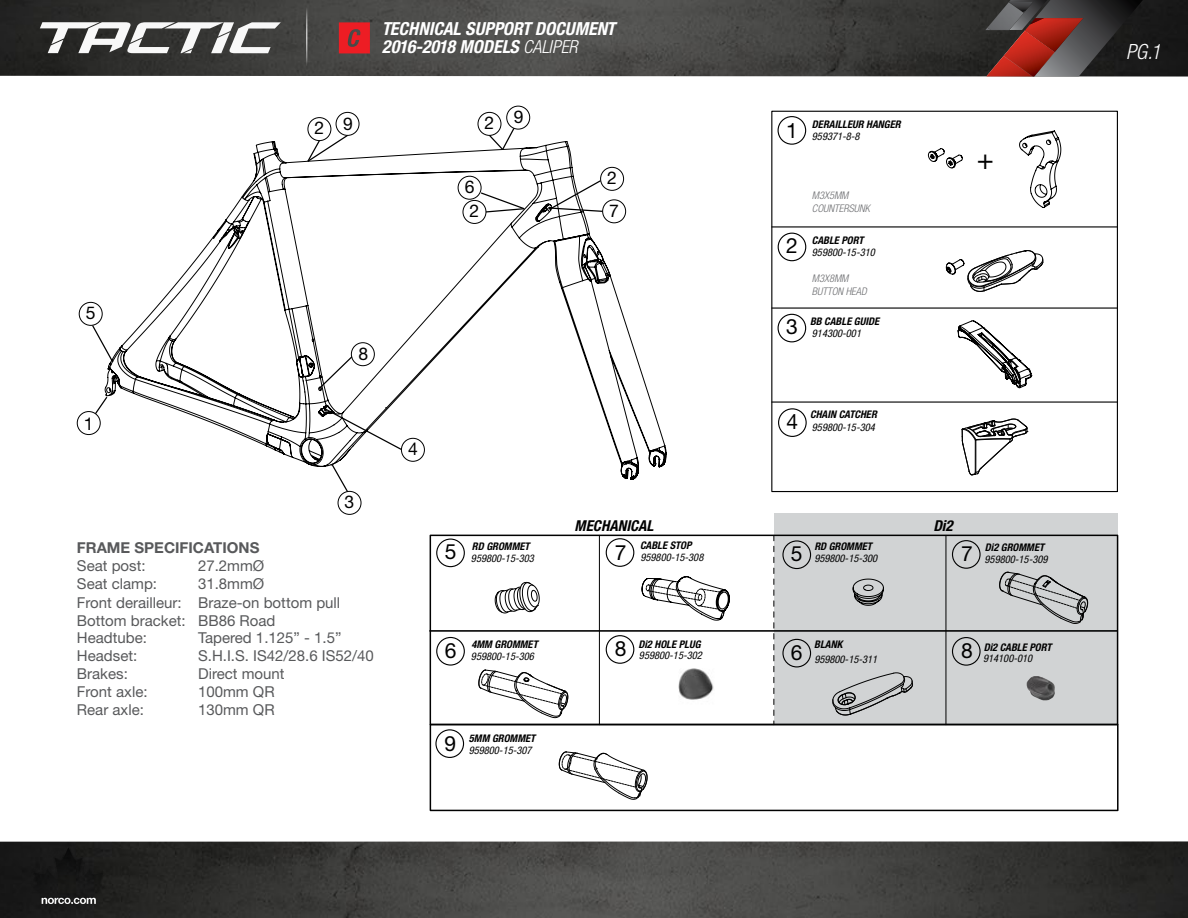
<style>
.page{position:relative;width:1188px;height:918px;background:#fff}
.page>*{position:absolute;margin:0;border:0;box-sizing:border-box;transform-origin:0 0}
.t1{font:28.5px "Helvetica Neue LT Std";color:#000}
.t2{font:21px "Helvetica Neue LT Std";color:#000}
.t3{font:italic 300 condensed 21px "Helvetica Neue LT Std";color:#fff}
.t4{font:italic 700 condensed 18px/18px "Helvetica Neue LT Std";color:#fff}
.t5{font:17.55px/24.2px "Helvetica Neue LT Std";color:#000}
.t6{font:15px/17.9px "Helvetica Neue LT Std";color:#58595b}
.t7{font:700 15px "Helvetica Neue LT Std";color:#58595b}
.t8{font:italic 700 condensed 15px "Helvetica Neue LT Std";color:#000}
.t9{font:italic condensed 10.5px "Helvetica Neue LT Std";color:#000}
.t10{font:italic 700 condensed 10.5px "Helvetica Neue LT Std";color:#000}
.t11{font:italic 300 condensed 10.5px/12.6px "Helvetica Neue LT Std";color:#6d6e71}
.s1{font-weight:300}
.s2{font-weight:400;font-style:normal;font-stretch:normal;font-size:21px}
</style>
<div class="page">
<img style="left:0;top:0;width:1188px;height:77px">
<hr style="left:307px;top:7px;width:1px;height:59px;background:#fff">
<svg style="left:985px;top:0;width:169px;height:77px;background:#533432"></svg>
<img style="left:0;top:841px;width:1188px;height:77px">
<img style="left:15px;top:841px;width:105px;height:77px">
<div style="left:774px;top:514px;width:343px;height:211px;background:#d1d3d4"></div>
<div style="left:430px;top:724px;width:689px;height:87px;border:2px solid #010101"></div>
<div style="left:435px;top:729px;width:29px;height:29px;border:1px solid #010101;border-radius:50%"></div>
<svg style="left:559px;top:751px;width:89px;height:49px"></svg>
<div style="left:430px;top:535px;width:688px;height:190px;border:2px solid #010101"></div>
<hr style="left:430px;top:630px;width:687px;height:2px;background:#010101">
<div style="left:436px;top:637px;width:29px;height:29px;border:1px solid #010101;border-radius:50%"></div>
<div style="left:436px;top:539px;width:29px;height:28px;border:1px solid #010101;border-radius:50%"></div>
<svg style="left:495px;top:582px;width:45px;height:32px"></svg>
<svg style="left:478px;top:670px;width:90px;height:48px"></svg>
<svg style="left:853px;top:579px;width:31px;height:27px"></svg>
<svg style="left:773px;top:535px;width:1px;height:190px"></svg>
<svg style="left:832px;top:672px;width:81px;height:43px"></svg>
<svg style="left:999px;top:572px;width:89px;height:52px"></svg>
<svg style="left:104px;top:141px;width:563px;height:339px"></svg>
<div style="left:77px;top:411px;width:24px;height:24px;border:1px solid #010101;border-radius:50%"></div>
<div style="left:338px;top:491px;width:24px;height:24px;border:1px solid #010101;border-radius:50%"></div>
<div style="left:401px;top:438px;width:24px;height:24px;border:1px solid #010101;border-radius:50%"></div>
<div style="left:458px;top:176px;width:24px;height:24px;border:1px solid #010101;border-radius:50%"></div>
<svg style="left:94px;top:395px;width:15px;height:20px"></svg>
<div style="left:463px;top:200px;width:23px;height:24px;border:1px solid #010101;border-radius:50%"></div>
<div style="left:478px;top:112px;width:23px;height:24px;border:1px solid #010101;border-radius:50%"></div>
<div style="left:307px;top:117px;width:24px;height:24px;border:1px solid #010101;border-radius:50%"></div>
<div style="left:600px;top:167px;width:24px;height:24px;border:1px solid #010101;border-radius:50%"></div>
<svg style="left:330px;top:463px;width:19px;height:30px"></svg>
<svg style="left:550px;top:179px;width:54px;height:34px"></svg>
<svg style="left:479px;top:191px;width:47px;height:22px"></svg>
<div style="left:602px;top:199px;width:24px;height:24px;border:1px solid #010101;border-radius:50%"></div>
<svg style="left:92px;top:324px;width:21px;height:38px"></svg>
<svg style="left:323px;top:407px;width:80px;height:44px"></svg>
<svg style="left:318px;top:355px;width:36px;height:35px"></svg>
<div style="left:351px;top:342px;width:24px;height:24px;border:1px solid #010101;border-radius:50%"></div>
<div style="left:79px;top:302px;width:24px;height:24px;border:1px solid #010101;border-radius:50%"></div>
<div style="left:336px;top:112px;width:24px;height:24px;border:1px solid #010101;border-radius:50%"></div>
<div style="left:506px;top:106px;width:24px;height:24px;border:1px solid #010101;border-radius:50%"></div>
<svg style="left:306px;top:134px;width:43px;height:29px"></svg>
<svg style="left:488px;top:127px;width:28px;height:24px"></svg>
<div style="left:778px;top:116px;width:28px;height:29px;border:1px solid #010101;border-radius:50%"></div>
<div style="left:778px;top:314px;width:28px;height:28px;border:1px solid #010101;border-radius:50%"></div>
<div style="left:771px;top:111px;width:347px;height:381px;border:1px solid #010101"></div>
<hr style="left:772px;top:226px;width:345px;height:2px;background:#010101">
<hr style="left:772px;top:307px;width:345px;height:2px;background:#010101">
<hr style="left:772px;top:401px;width:345px;height:2px;background:#010101">
<div style="left:778px;top:233px;width:28px;height:28px;border:1px solid #010101;border-radius:50%"></div>
<svg style="left:946px;top:250px;width:98px;height:42px"></svg>
<div style="left:778px;top:408px;width:29px;height:29px;border:1px solid #010101;border-radius:50%"></div>
<svg style="left:928px;top:148px;width:35px;height:20px"></svg>
<svg style="left:1019px;top:130px;width:42px;height:78px"></svg>
<svg style="left:962px;top:419px;width:66px;height:56px"></svg>
<svg style="left:958px;top:320px;width:74px;height:68px"></svg>
<img style="left:1026px;top:676px;width:29px;height:25px">
<img style="left:678px;top:668px;width:36px;height:32px">
<div style="left:606px;top:538px;width:28px;height:29px;border:1px solid #010101;border-radius:50%"></div>
<div style="left:606px;top:635px;width:28px;height:29px;border:1px solid #010101;border-radius:50%"></div>
<div style="left:782px;top:639px;width:29px;height:28px;border:1px solid #010101;border-radius:50%"></div>
<div style="left:782px;top:540px;width:29px;height:29px;border:1px solid #010101;border-radius:50%"></div>
<div style="left:952px;top:540px;width:29px;height:29px;border:1px solid #010101;border-radius:50%"></div>
<div style="left:952px;top:637px;width:29px;height:29px;border:1px solid #010101;border-radius:50%"></div>
<svg style="left:642px;top:576px;width:88px;height:45px"></svg>
<hr style="left:599px;top:535px;width:1px;height:190px;background:#010101">
<hr style="left:946px;top:535px;width:1px;height:190px;background:#010101">
<svg style="left:40px;top:22px;width:241px;height:31px"></svg>
<svg style="left:339px;top:22px;width:31px;height:31px"></svg>
<p class="t5" style="left:86px;top:301px;width:11px">5</p>
<p class="t5" style="left:84px;top:411px;width:11px">1</p>
<p class="t4" style="left:382px;top:20px;width:235px">TECHNICAL SUPPORT DOCUMENT<br>2016-2018 MODELS <span class="s1">CALIPER</span></p>
<p class="t5" style="left:315px;top:116px;width:11px">2</p>
<p class="t5" style="left:343px;top:111px;width:11px">9</p>
<p class="t5" style="left:514px;top:105px;width:11px">9</p>
<p class="t5" style="left:485px;top:111px;width:11px">2</p>
<p class="t5" style="left:465px;top:174px;width:16px">6<br>2</p>
<p class="t5" style="left:607px;top:161px;width:13px;line-height:33.2px">2<br>7</p>
<p class="t5" style="left:359px;top:342px;width:11px">8</p>
<p class="t5" style="left:345px;top:490px;width:11px">3</p>
<p class="t5" style="left:408px;top:436px;width:11px">4</p>
<h2 class="t2" style="left:786px;top:118px;width:13px">1</h2>
<p class="t10" style="left:812px;top:118px;width:90px">DERAILLEUR HANGER</p>
<p class="t9" style="left:812px;top:130px;width:49px">959371-8-8</p>
<h1 class="t1" style="left:977px;top:142px;width:19px">+</h1>
<p class="t11" style="left:812px;top:190px;width:59px">M3X5MM<br>COUNTERSUNK</p>
<h2 class="t2" style="left:786px;top:233px;width:13px">2</h2>
<p class="t10" style="left:812px;top:234px;width:53px">CABLE PORT</p>
<p class="t9" style="left:812px;top:246px;width:64px">959800-15-310</p>
<p class="t11" style="left:812px;top:272px;width:56px">M3X8MM<br>BUTTON HEAD</p>
<h2 class="t2" style="left:786px;top:314px;width:13px">3</h2>
<p class="t10" style="left:810px;top:315px;width:71px">BB CABLE GUIDE</p>
<p class="t9" style="left:812px;top:327px;width:51px">914300-001</p>
<h2 class="t2" style="left:787px;top:409px;width:13px">4</h2>
<p class="t10" style="left:810px;top:408px;width:68px">CHAIN CATCHER</p>
<p class="t9" style="left:812px;top:421px;width:64px">959800-15-304</p>
<p class="t7" style="left:77px;top:539px;width:184px">FRAME SPECIFICATIONS</p>
<p class="t6" style="left:77px;top:557px;width:70px">Seat post:</p>
<p class="t6" style="left:198px;top:557px;width:68px">27.2mmØ</p>
<p class="t6" style="left:77px;top:575px;width:82px">Seat clamp:</p>
<p class="t6" style="left:77px;top:575px;width:265px;text-indent:121px">31.8mmØ<br>Front derailleur: Braze-on bottom pull<br>Bottom bracket: BB86 Road<br>Headtube:</p>
<p class="t6" style="left:198px;top:629px;width:145px">Tapered 1.125” - 1.5”</p>
<p class="t6" style="left:77px;top:647px;width:62px">Headset:</p>
<p class="t6" style="left:198px;top:647px;width:177px">S.H.I.S. IS42/28.6 IS52/40</p>
<p class="t6" style="left:77px;top:665px;width:52px">Brakes:</p>
<p class="t6" style="left:198px;top:665px;width:88px">Direct mount</p>
<p class="t6" style="left:77px;top:683px;width:72px">Front axle:</p>
<p class="t6" style="left:198px;top:683px;width:78px">100mm QR</p>
<p class="t6" style="left:77px;top:701px;width:69px">Rear axle:</p>
<p class="t6" style="left:198px;top:701px;width:78px">130mm QR</p>
<h2 class="t2" style="left:445px;top:539px;width:13px">5</h2>
<p class="t8" style="left:575px;top:516px;width:80px">MECHANICAL</p>
<p class="t8" style="left:933px;top:516px;width:21px">Di2</p>
<p class="t10" style="left:814px;top:540px;width:59px">RD GROMMET</p>
<p class="t10" style="left:640px;top:539px;width:53px">CABLE STOP</p>
<p class="t10" style="left:472px;top:540px;width:59px">RD GROMMET</p>
<h2 class="t2" style="left:615px;top:540px;width:13px">7</h2>
<h2 class="t2" style="left:791px;top:541px;width:13px">5</h2>
<h2 class="t2" style="left:961px;top:541px;width:13px">7</h2>
<p class="t9" style="left:640px;top:551px;width:64px">959800-15-308</p>
<p class="t9" style="left:471px;top:552px;width:64px">959800-15-303</p>
<p class="t9" style="left:814px;top:552px;width:64px">959800-15-300</p>
<p class="t10" style="left:985px;top:541px;width:61px">Di2 GROMMET</p>
<p class="t9" style="left:985px;top:553px;width:64px">959800-15-309</p>
<h2 class="t2" style="left:445px;top:638px;width:13px">6</h2>
<p class="t10" style="left:471px;top:638px;width:68px">4MM GROMMET</p>
<p class="t10" style="left:638px;top:638px;width:64px">Di2 HOLE PLUG</p>
<p class="t10" style="left:814px;top:638px;width:30px">BLANK</p>
<h2 class="t2" style="left:615px;top:636px;width:13px">8</h2>
<h2 class="t2" style="left:791px;top:640px;width:13px">6</h2>
<p class="t9" style="left:639px;top:650px;width:64px">959800-15-302</p>
<p class="t9" style="left:471px;top:650px;width:64px">959800-15-306</p>
<p class="t9" style="left:814px;top:653px;width:64px">959800-15-311</p>
<h2 class="t2" style="left:961px;top:638px;width:13px">8</h2>
<p class="t10" style="left:984px;top:641px;width:69px">Di2 CABLE PORT</p>
<p class="t9" style="left:983px;top:652px;width:51px">914100-010</p>
<p class="t10" style="left:445px;top:731px;width:92px"><span class="s2">9</span> 5MM GROMMET</p>
<p class="t9" style="left:469px;top:744px;width:64px">959800-15-307</p>
<h2 class="t3" style="left:1126px;top:40px;width:36px">PG.1</h2>
</div>
